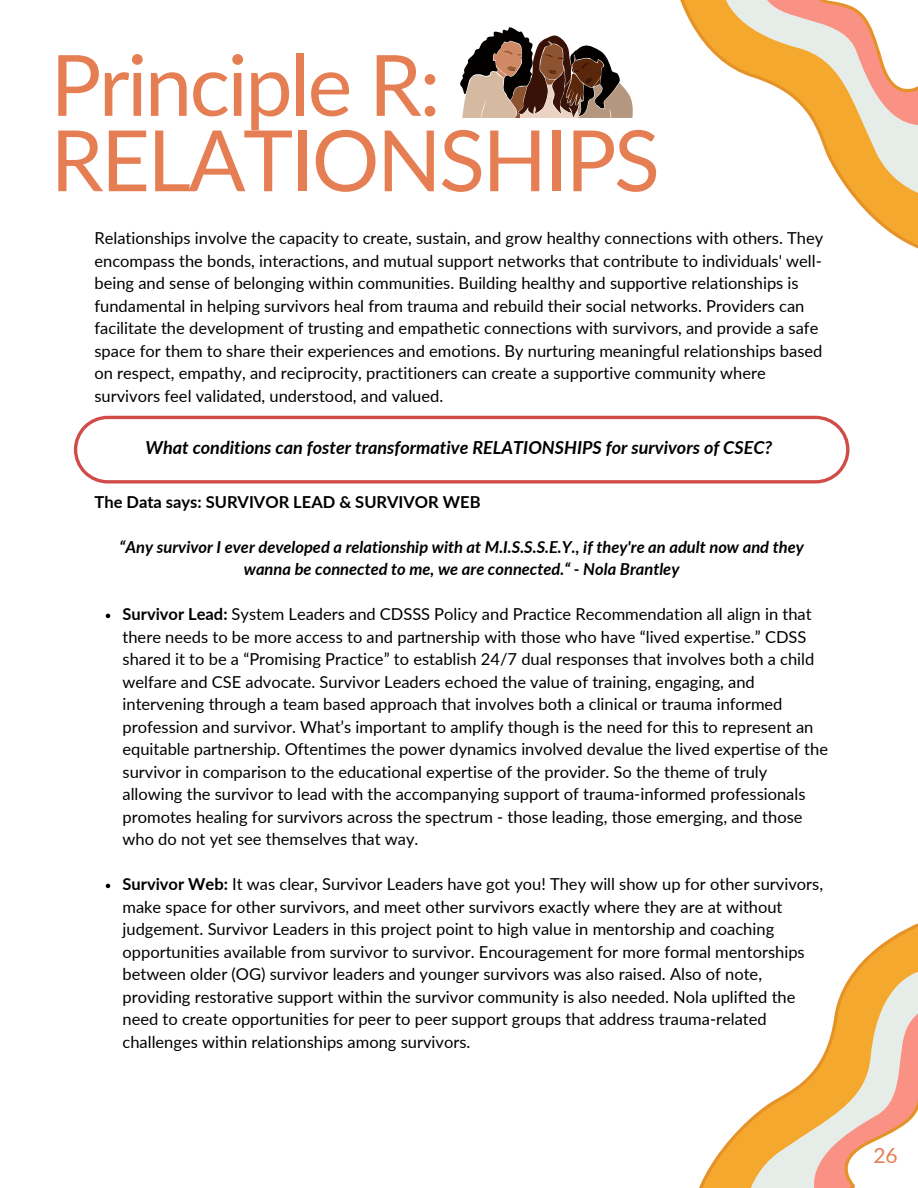
<style>
.page{position:relative;width:918px;height:1188px;background:#fff}
.page>*{position:absolute;margin:0;border:0;box-sizing:border-box;transform-origin:0 0}
.t1{font:84.6px/75.3px "Lato";letter-spacing:-.03em;color:#e67e53}
.t2{font:21px "Lato";color:#e67e53}
.t3{font:italic 700 18px "Lato";color:#000}
.t4{font:16.5px/22.5px "Lato";color:#000}
.t5{font:italic 700 16.5px/22.5px "Lato";color:#000;text-align:center}
.t6{font:700 16.5px "Lato";color:#000}
.s1{font-weight:700}
</style>
<div class="page">
<svg style="left:680px;top:0;width:238px;height:249px"></svg>
<svg style="left:740px;top:0;width:178px;height:167px"></svg>
<svg style="left:699px;top:923px;width:219px;height:265px"></svg>
<svg style="left:756px;top:985px;width:162px;height:203px"></svg>
<svg style="left:460px;top:27px;width:173px;height:90px"></svg>
<svg style="left:106px;top:614px;width:4px;height:4px"></svg>
<svg style="left:106px;top:884px;width:4px;height:4px"></svg>
<svg style="left:74px;top:416px;width:775px;height:67px"></svg>
<h1 class="t1" style="left:51px;top:45px;width:611px">Principle R:<br>RELATIONSHIPS</h1>
<p class="t4" style="left:94px;top:227px;width:730px">Relationships involve the capacity to create, sustain, and grow healthy connections with others. They encompass the bonds, interactions, and mutual support networks that contribute to individuals' well&shy;being and sense of belonging within communities. Building healthy and supportive relationships is fundamental in helping survivors heal from trauma and rebuild their social networks. Providers can facilitate the development of trusting and empathetic connections with survivors, and provide a safe space for them to share their experiences and emotions. By nurturing meaningful relationships based on respect, empathy, and reciprocity, practitioners can create a supportive community where survivors feel validated, understood, and valued.</p>
<p class="t3" style="left:146px;top:436px;width:628px">What conditions can foster transformative RELATIONSHIPS for survivors of CSEC?</p>
<p class="t6" style="left:94px;top:492px;width:388px">The Data says: SURVIVOR LEAD &amp; SURVIVOR WEB</p>
<p class="t5" style="left:119px;top:535px;width:686px">“Any survivor I ever developed a relationship with at M.I.S.S.S.E.Y., if they're an adult now and they wanna be connected to me, we are connected.“ - Nola Brantley</p>
<p class="t4" style="left:123px;top:603px;width:707px"><span class="s1">Survivor Lead:</span> System Leaders and CDSSS Policy and Practice Recommendation all align in that there needs to be more access to and partnership with those who have “lived expertise.” CDSS shared it to be a “Promising Practice” to establish 24/7 dual responses that involves both a child welfare and CSE advocate. Survivor Leaders echoed the value of training, engaging, and intervening through a team based approach that involves both a clinical or trauma informed profession and survivor. What’s important to amplify though is the need for this to represent an equitable partnership. Oftentimes the power dynamics involved devalue the lived expertise of the survivor in comparison to the educational expertise of the provider. So the theme of truly allowing the survivor to lead with the accompanying support of trauma-informed professionals promotes healing for survivors across the spectrum - those leading, those emerging, and those who do not yet see themselves that way.</p>
<p class="t4" style="left:123px;top:873px;width:702px"><span class="s1">Survivor Web:</span> It was clear, Survivor Leaders have got you! They will show up for other survivors, make space for other survivors, and meet other survivors exactly where they are at without judgement. Survivor Leaders in this project point to high value in mentorship and coaching opportunities available from survivor to survivor. Encouragement for more formal mentorships between older (OG) survivor leaders and younger survivors was also raised. Also of note, providing restorative support within the survivor community is also needed. Nola uplifted the need to create opportunities for peer to peer support groups that address trauma-related challenges within relationships among survivors.</p>
<p class="t2" style="left:873px;top:1142px;width:26px">26</p>
</div>
